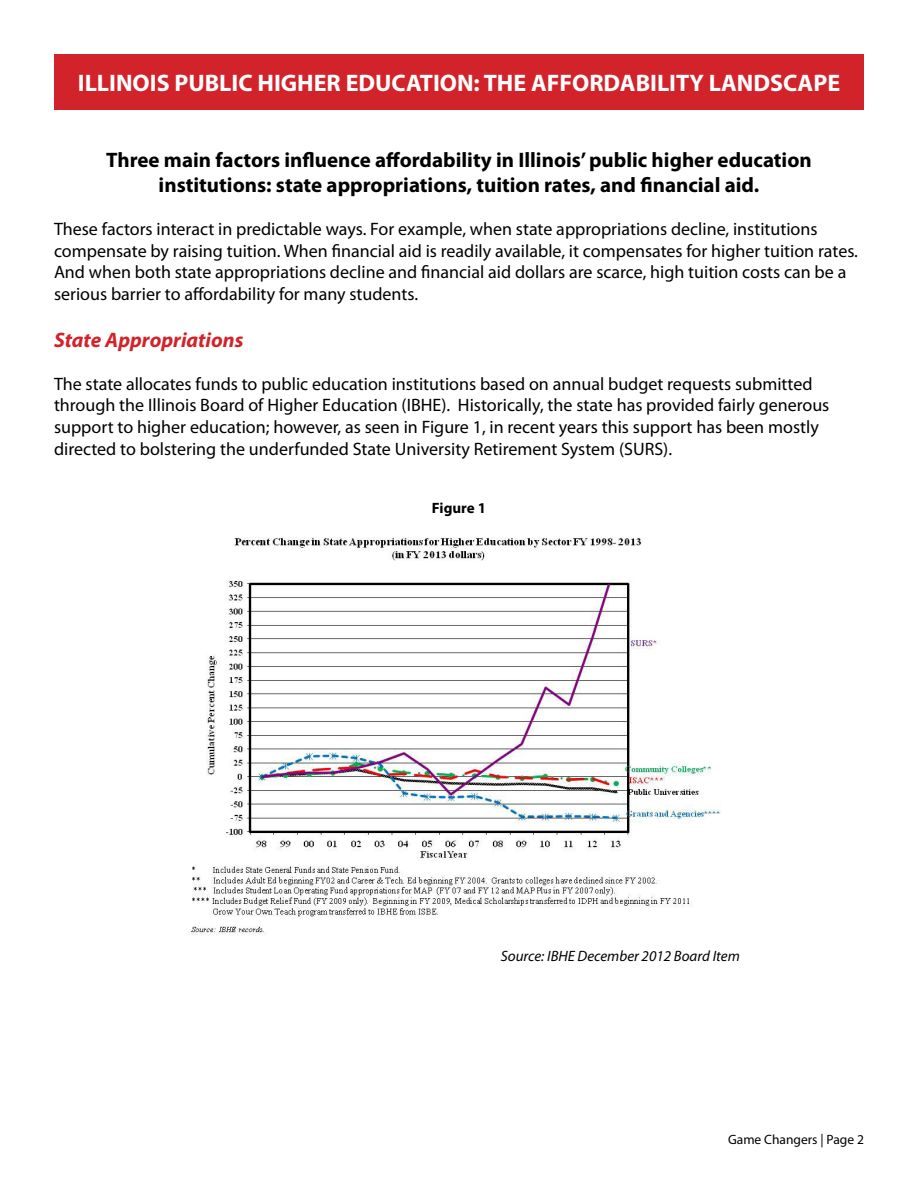
<style>
.page{position:relative;width:918px;height:1188px;background:#fff}
.page>*{position:absolute;margin:0;border:0;box-sizing:border-box;transform-origin:0 0}
.t1{font:700 24px "Myriad Pro";color:#fff}
.t2{font:700 21px/25.2px "Myriad Pro";color:#000;text-align:center}
.t3{font:italic 700 21px "Myriad Pro";color:#d2232a}
.t4{font:18px/21.6px "Myriad Pro";color:#000}
.t5{font:italic 15px "Myriad Pro";color:#000}
.t6{font:700 15px "Myriad Pro";color:#000}
.t7{font:13.5px "Myriad Pro";color:#000}
</style>
<div class="page">
<div style="left:54px;top:54px;width:810px;height:56px;background:#d2232a"></div>
<img style="left:190px;top:537px;width:531px;height:398px">
<h1 class="t1" style="left:78px;top:67px;width:764px">ILLINOIS PUBLIC HIGHER EDUCATION: THE AFFORDABILITY LANDSCAPE</h1>
<p class="t2" style="left:106px;top:146px;width:707px">Three main factors influence affordability in Illinois’ public higher education institutions: state appropriations, tuition rates, and financial aid.</p>
<p class="t4" style="left:54px;top:218px;width:804px">These factors interact in predictable ways. For example, when state appropriations decline, institutions compensate by raising tuition. When financial aid is readily available, it compensates for higher tuition rates.<br>And when both state appropriations decline and financial aid dollars are scarce, high tuition costs can be a serious barrier to affordability for many students.</p>
<p class="t3" style="left:54px;top:326px;width:191px">State Appropriations</p>
<p class="t4" style="left:54px;top:373px;width:777px">The state allocates funds to public education institutions based on annual budget requests submitted through the Illinois Board of Higher Education (IBHE). Historically, the state has provided fairly generous support to higher education; however, as seen in Figure 1, in recent years this support has been mostly directed to bolstering the underfunded State University Retirement System (SURS).</p>
<p class="t6" style="left:432px;top:499px;width:56px">Figure 1</p>
<p class="t5" style="left:501px;top:947px;width:241px">Source: IBHE December 2012 Board Item</p>
<p class="t7" style="left:728px;top:1131px;width:137px">Game Changers | Page 2</p>
</div>
